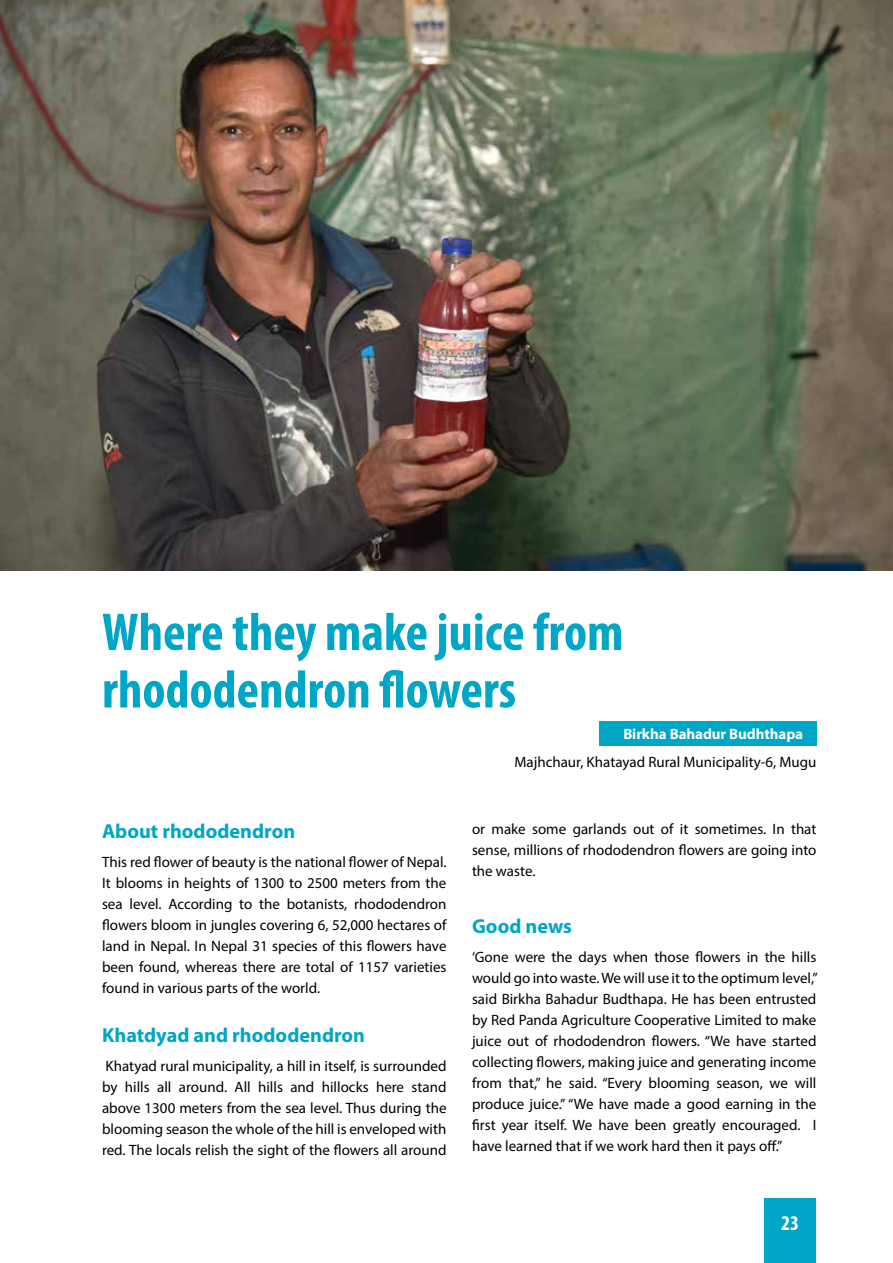
<style>
.page{position:relative;width:893px;height:1263px;background:#fff}
.page>*{position:absolute;margin:0;border:0;box-sizing:border-box;transform-origin:0 0}
.t1{font:700 condensed 53.7px/57.6px "Myriad Pro";color:#00a6c5}
.t2{font:700 condensed 21px "Myriad Pro";color:#fff}
.t3{font:700 20.25px "Myriad Pro";color:#00a6c5}
.t4{font:15px/21px "Myriad Pro";color:#000;text-align:justify}
.t5{font:700 15px "Myriad Pro";letter-spacing:-.005em;color:#fff}
</style>
<div class="page">
<div style="left:765px;top:1198px;width:51px;height:65px;background:#00a6c5"></div>
<img style="left:0;top:0;width:893px;height:570px">
<div style="left:599px;top:721px;width:217px;height:24px;background:#00a6c5"></div>
<h1 class="t1" style="left:102px;top:602px;width:523px">Where they make juice from rhododendron flowers</h1>
<h3 class="t3" style="left:102px;top:818px;width:195px">About rhododendron</h3>
<p class="t4" style="left:102px;top:851px;width:346px">This red flower of beauty is the national flower of Nepal.<br>It blooms in heights of 1300 to 2500 meters from the sea level. According to the botanists, rhododendron flowers bloom in jungles covering 6, 52,000 hectares of land in Nepal. In Nepal 31 species of this flowers have been found, whereas there are total of 1157 varieties found in various parts of the world.</p>
<h3 class="t3" style="left:102px;top:1022px;width:265px">Khatdyad and rhododendron</h3>
<p class="t4" style="left:102px;top:1055px;width:346px">Khatyad rural municipality, a hill in itself, is surrounded by hills all around. All hills and hillocks here stand above 1300 meters from the sea level. Thus during the blooming season the whole of the hill is enveloped with red. The locals relish the sight of the flowers all around</p>
<p class="t5" style="left:623px;top:724px;width:181px">Birkha Bahadur Budhthapa</p>
<p class="t4" style="left:514px;top:751px;width:304px">Majhchaur, Khatayad Rural Municipality-6, Mugu</p>
<p class="t4" style="left:472px;top:818px;width:346px">or make some garlands out of it sometimes. In that sense, millions of rhododendron flowers are going into the waste.</p>
<h3 class="t3" style="left:472px;top:913px;width:101px">Good news</h3>
<p class="t4" style="left:472px;top:946px;width:347px">‘Gone were the days when those flowers in the hills would go into waste. We will use it to the optimum level,” said Birkha Bahadur Budthapa. He has been entrusted by Red Panda Agriculture Cooperative Limited to make juice out of rhododendron flowers. “We have started collecting flowers, making juice and generating income from that,” he said. “Every blooming season, we will produce juice.” “We have made a good earning in the first year itself. We have been greatly encouraged. I have learned that if we work hard then it pays off.”</p>
<h2 class="t2" style="left:781px;top:1209px;width:19px">23</h2>
</div>
